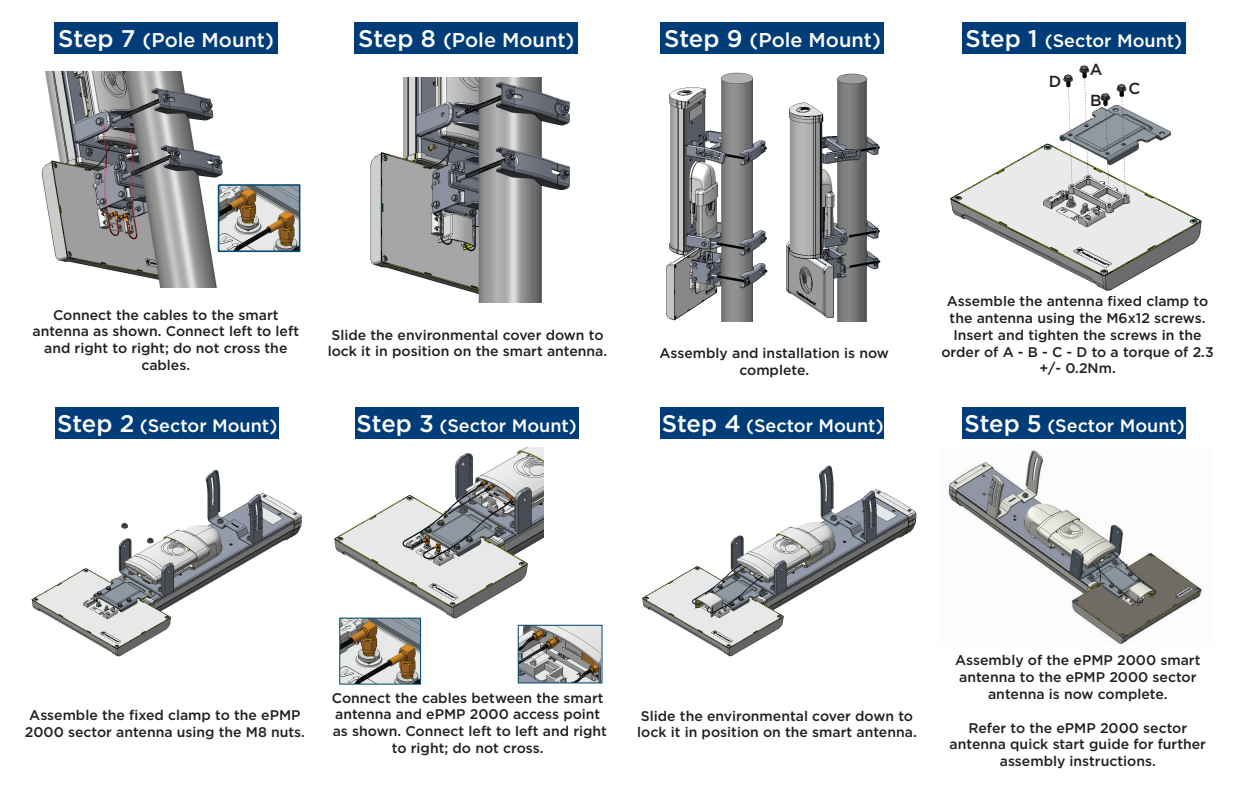
<style>
.page{position:relative;width:1242px;height:810px;background:#fff}
.page>*{position:absolute;margin:0;border:0;box-sizing:border-box;transform-origin:0 0}
.t1{font:500 20px "Gotham";color:#fff}
.t2{font:500 18px "Gotham";color:#fff}
.t3{font:500 16px/30.6px "Gotham";color:#231f20}
.t4{font:500 14px/16.8px "Gotham";color:#231f20;text-align:center}
.s1{font-size:24px}
</style>
<div class="page">
<div style="left:54px;top:23px;width:224px;height:31px;background:#003d78"></div>
<div style="left:354px;top:23px;width:224px;height:31px;background:#003d78"></div>
<div style="left:661px;top:22px;width:223px;height:32px;background:#003d78"></div>
<div style="left:962px;top:22px;width:223px;height:32px;background:#003d78"></div>
<div style="left:55px;top:407px;width:224px;height:32px;background:#003d78"></div>
<div style="left:355px;top:407px;width:223px;height:32px;background:#003d78"></div>
<div style="left:661px;top:408px;width:223px;height:31px;background:#003d78"></div>
<div style="left:963px;top:408px;width:223px;height:31px;background:#003d78"></div>
<img style="left:948px;top:450px;width:255px;height:194px">
<img style="left:41px;top:71px;width:189px;height:216px">
<img style="left:221px;top:187px;width:76px;height:62px">
<div style="left:218px;top:184px;width:82px;height:68px;border:2px dashed #094e6f"></div>
<img style="left:370px;top:78px;width:200px;height:225px">
<img style="left:666px;top:73px;width:102px;height:249px">
<img style="left:786px;top:73px;width:95px;height:249px">
<img style="left:950px;top:65px;width:252px;height:226px">
<img style="left:32px;top:470px;width:270px;height:187px">
<img style="left:334px;top:448px;width:210px;height:172px">
<img style="left:520px;top:627px;width:80px;height:54px">
<div style="left:518px;top:625px;width:85px;height:58px;border:1px dashed #094e6f"></div>
<img style="left:341px;top:620px;width:78px;height:63px">
<div style="left:339px;top:618px;width:82px;height:67px;border:1px dashed #094e6f"></div>
<img style="left:642px;top:465px;width:275px;height:192px">
<h1 class="t1" style="left:58px;top:27px;width:217px"><span class="s1">Step 7</span> (Pole Mount)</h1>
<h1 class="t1" style="left:358px;top:27px;width:218px"><span class="s1">Step 8</span> (Pole Mount)</h1>
<h1 class="t1" style="left:664px;top:27px;width:218px"><span class="s1">Step 9</span> (Pole Mount)</h1>
<p class="t2" style="left:966px;top:29px;width:218px"><span class="s1">Step 1</span> (Sector Mount)</p>
<p class="t3" style="left:1049px;top:66px;width:14px">D</p>
<p class="t3" style="left:1090px;top:54px;width:14px">A<br>B</p>
<p class="t3" style="left:1129px;top:73px;width:13px">C</p>
<p class="t4" style="left:33px;top:306px;width:268px">Connect the cables to the smart antenna as shown. Connect left to left and right to right; do not cross the cables.</p>
<p class="t2" style="left:57px;top:413px;width:222px"><span class="s1">Step 2</span> (Sector Mount)</p>
<p class="t4" style="left:328px;top:326px;width:281px;text-align:left">Slide the environmental cover down to lock it in position on the smart antenna.</p>
<p class="t4" style="left:660px;top:345px;width:231px">Assembly and installation is now complete.</p>
<p class="t4" style="left:941px;top:293px;width:274px">Assemble the antenna fixed clamp to the antenna using the M6x12 screws.<br>Insert and tighten the screws in the order of A - B - C - D to a torque of 2.3 +/- 0.2Nm.</p>
<p class="t2" style="left:357px;top:413px;width:222px"><span class="s1">Step 3</span> (Sector Mount)</p>
<p class="t2" style="left:662px;top:414px;width:223px"><span class="s1">Step 4</span> (Sector Mount)</p>
<p class="t2" style="left:964px;top:414px;width:222px"><span class="s1">Step 5</span> (Sector Mount)</p>
<p class="t4" style="left:25px;top:707px;width:282px">Assemble the fixed clamp to the ePMP<br>2000 sector antenna using the M8 nuts.</p>
<p class="t4" style="left:332px;top:689px;width:277px">Connect the cables between the smart antenna and ePMP 2000 access point as shown. Connect left to left and right to right; do not cross.</p>
<p class="t4" style="left:637px;top:707px;width:281px;text-align:left">Slide the environmental cover down to lock it in position on the smart antenna.</p>
<p class="t4" style="left:955px;top:652px;width:247px">Assembly of the ePMP 2000 smart antenna to the ePMP 2000 sector antenna is now complete.</p>
<p class="t4" style="left:950px;top:719px;width:258px">Refer to the ePMP 2000 sector antenna quick start guide for further assembly instructions.</p>
</div>
